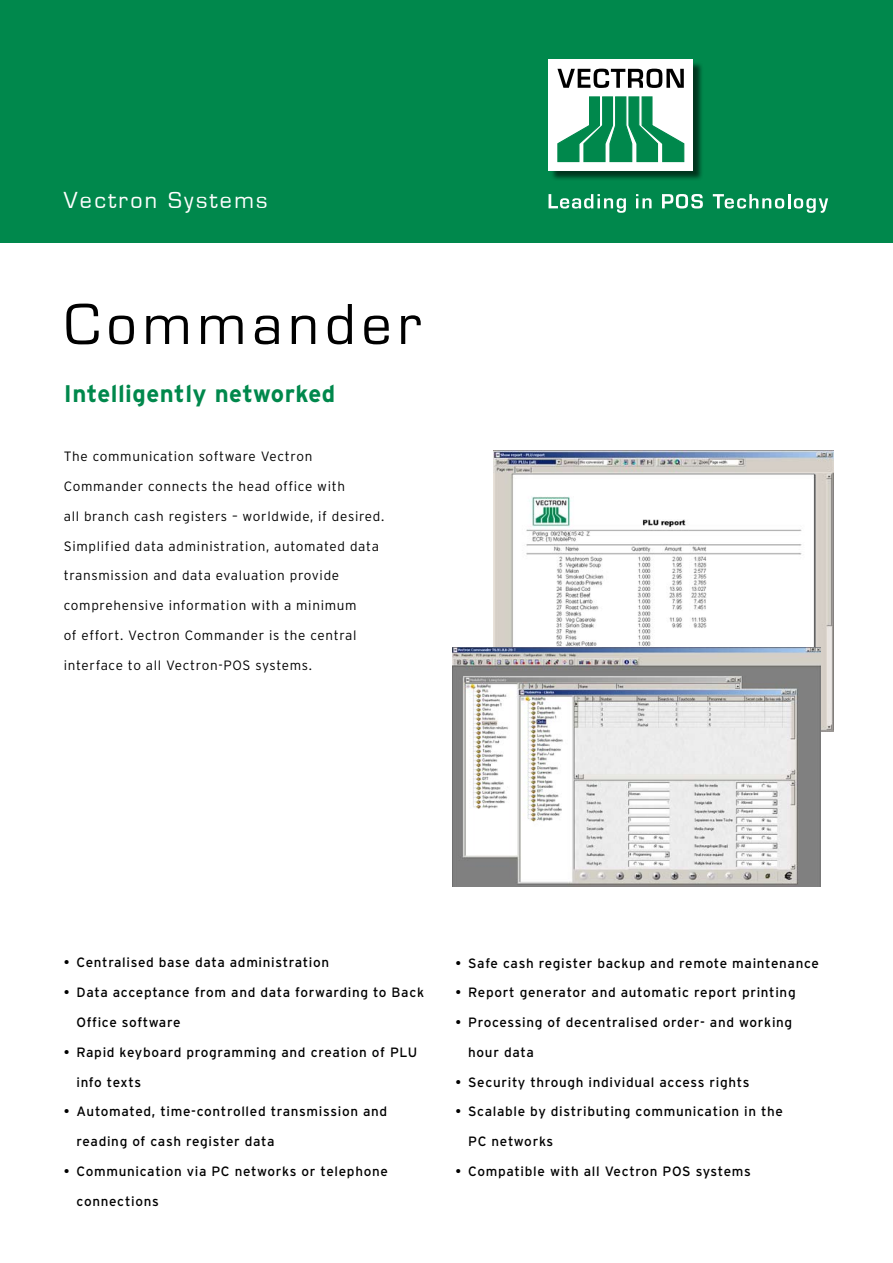
<style>
.page{position:relative;width:893px;height:1263px;background:#fff}
.page>*{position:absolute;margin:0;border:0;box-sizing:border-box;transform-origin:0 0}
.t1{font:60px "Eurostile T";letter-spacing:.1em;color:#000}
.t2{font:700 24px "Interstate";letter-spacing:.02em;color:#00884c}
.t3{font:24px "Eurostile T";letter-spacing:.1em;color:#fff}
.t4{font:13.5px "Interstate";letter-spacing:.05em;color:#000}
.t5{font:300 13.5px "Interstate";letter-spacing:.05em;color:#000}
</style>
<div class="page">
<img style="left:494px;top:450px;width:340px;height:282px">
<img style="left:453px;top:648px;width:367px;height:239px">
<div style="left:0;top:0;width:893px;height:242px;background:#00884c"></div>
<div style="left:550px;top:61px;width:154px;height:121px;background:#000;opacity:.6"></div>
<div style="left:549px;top:60px;width:144px;height:111px;background:#fff"></div>
<svg style="left:557px;top:69px;width:127px;height:19px"></svg>
<svg style="left:557px;top:96px;width:128px;height:67px"></svg>
<svg style="left:549px;top:194px;width:77px;height:19px"></svg>
<svg style="left:636px;top:194px;width:16px;height:14px"></svg>
<svg style="left:662px;top:194px;width:41px;height:15px"></svg>
<svg style="left:713px;top:194px;width:115px;height:19px"></svg>
<h2 class="t3" style="left:64px;top:187px;width:205px">Vectron Systems</h2>
<h1 class="t1" style="left:64px;top:292px;width:359px">Commander</h1>
<h2 class="t2" style="left:64px;top:379px;width:273px">Intelligently networked</h2>
<p class="t5" style="left:64px;top:448px;width:250px">The communication software Vectron</p>
<p class="t5" style="left:64px;top:478px;width:283px">Commander connects the head office with</p>
<p class="t5" style="left:64px;top:508px;width:322px">all branch cash registers – worldwide, if desired.</p>
<p class="t5" style="left:64px;top:538px;width:317px">Simplified data administration, automated data</p>
<p class="t5" style="left:64px;top:567px;width:277px">transmission and data evaluation provide</p>
<p class="t5" style="left:64px;top:597px;width:294px">comprehensive information with a minimum</p>
<p class="t5" style="left:64px;top:627px;width:294px">of effort. Vectron Commander is the central</p>
<p class="t5" style="left:64px;top:657px;width:250px">interface to all Vectron-POS systems.</p>
<p class="t4" style="left:64px;top:954px;width:267px">• Centralised base data administration</p>
<p class="t4" style="left:64px;top:984px;width:362px">• Data acceptance from and data forwarding to Back</p>
<p class="t4" style="left:77px;top:1014px;width:106px">Office software</p>
<p class="t4" style="left:64px;top:1044px;width:355px">• Rapid keyboard programming and creation of PLU</p>
<p class="t4" style="left:77px;top:1073px;width:66px">info texts</p>
<p class="t4" style="left:64px;top:1103px;width:325px">• Automated, time-controlled transmission and</p>
<p class="t4" style="left:77px;top:1133px;width:200px">reading of cash register data</p>
<p class="t4" style="left:64px;top:1163px;width:326px">• Communication via PC networks or telephone</p>
<p class="t4" style="left:77px;top:1193px;width:84px">connections</p>
<p class="t4" style="left:455px;top:954px;width:365px">• Safe cash register backup and remote maintenance</p>
<p class="t4" style="left:455px;top:984px;width:342px">• Report generator and automatic report printing</p>
<p class="t4" style="left:455px;top:1014px;width:338px">• Processing of decentralised order- and working</p>
<p class="t4" style="left:468px;top:1044px;width:67px">hour data</p>
<p class="t4" style="left:455px;top:1073px;width:296px">• Security through individual access rights</p>
<p class="t4" style="left:455px;top:1103px;width:329px">• Scalable by distributing communication in the</p>
<p class="t4" style="left:468px;top:1133px;width:87px">PC networks</p>
<p class="t4" style="left:455px;top:1163px;width:297px">• Compatible with all Vectron POS systems</p>
</div>
